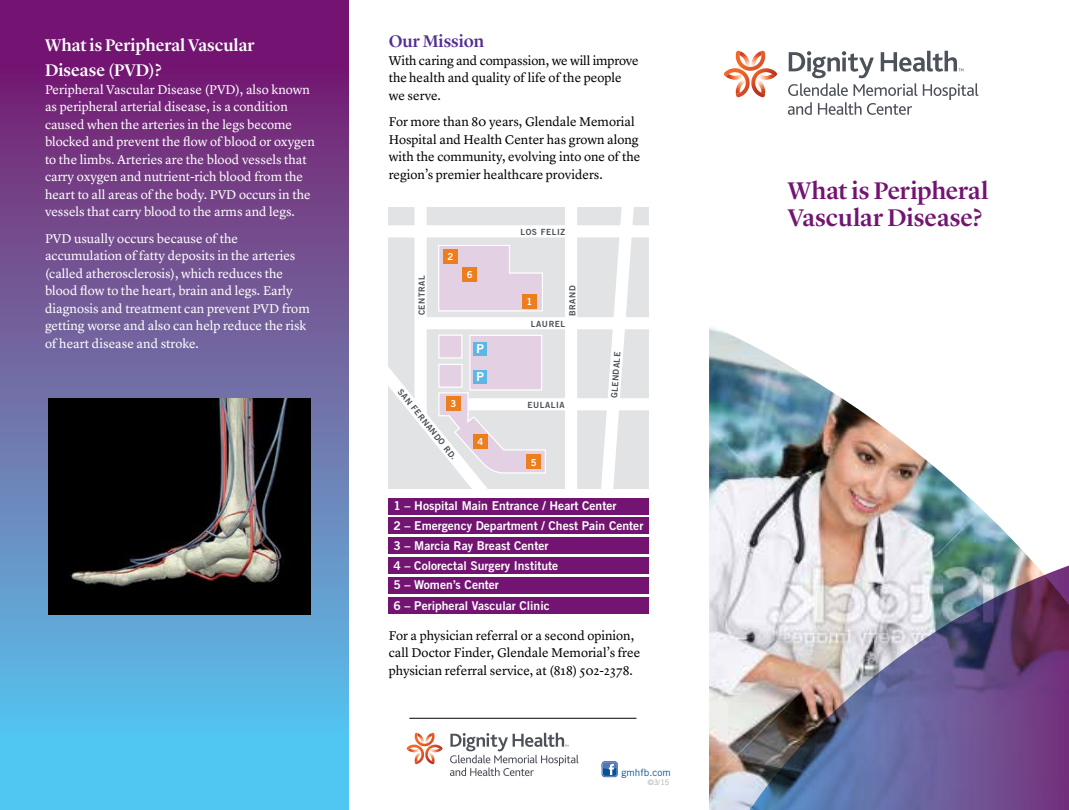
<style>
.page{position:relative;width:1069px;height:810px;background:#fff}
.page>*{position:absolute;margin:0;border:0;box-sizing:border-box;transform-origin:0 0}
.t1{font:500 25px/27.5px "Lyon Display";color:#731472}
.t2{font:500 17.5px/25px "Lyon Display";color:#fff}
.t3{font:500 17.5px "Lyon Display";letter-spacing:-.005em;color:#522e91}
.t4{font:13.12px/17.5px "Lyon Text";color:#fff}
.t5{font:13.12px/17.5px "Lyon Text";color:#000}
.t6{font:12.38px "Trade Gothic LT Std Bd 2";color:#fff}
.t7{font:12.12px/19.9px "Trade Gothic LT Std Bd 2";color:#fff}
.t8{font:10px "Trade Gothic LT Std";color:#00549e}
.t9{font:9.62px "Trade Gothic LT Std Bd 2";color:#fff}
.t10{font:8.5px "Trade Gothic LT Std Bd 2";letter-spacing:.065em;color:#4d525a}
.t11{font:7.5px "Trade Gothic LT Std";color:#a7a9ac}
</style>
<div class="page">
<hr style="left:409px;top:718px;width:227px;height:1px;background:#000">
<svg style="left:406px;top:733px;width:37px;height:31px"></svg>
<svg style="left:450px;top:733px;width:129px;height:43px"></svg>
<svg style="left:602px;top:761px;width:16px;height:14px"></svg>
<div style="left:602px;top:762px;width:15px;height:15px;border:1px solid #7c92c5;border-radius:3px"></div>
<div style="left:0;top:0;width:349px;height:810px;background:linear-gradient(to bottom,#7d0f64,#57d3f6)"></div>
<div style="left:389px;top:498px;width:260px;height:16px;background:#731472"></div>
<div style="left:389px;top:518px;width:260px;height:16px;background:#731472"></div>
<div style="left:389px;top:537px;width:260px;height:17px;background:#731472"></div>
<div style="left:389px;top:557px;width:260px;height:17px;background:#731472"></div>
<div style="left:389px;top:577px;width:260px;height:16px;background:#731472"></div>
<div style="left:389px;top:597px;width:260px;height:17px;background:#731472"></div>
<svg style="left:389px;top:207px;width:260px;height:282px"></svg>
<div style="left:469px;top:335px;width:73px;height:56px;background:#e3d0e3;border:1px solid #fff"></div>
<svg style="left:437px;top:244px;width:107px;height:68px;background:#e4d5e3"></svg>
<div style="left:438px;top:335px;width:24px;height:24px;background:#e3d0e3;border:1px solid #fff"></div>
<div style="left:438px;top:364px;width:24px;height:24px;background:#e3d0e3;border:1px solid #fff"></div>
<svg style="left:389px;top:377px;width:157px;height:112px"></svg>
<div style="left:522px;top:294px;width:14px;height:15px;background:#ec7e1e"></div>
<div style="left:446px;top:397px;width:14px;height:14px;background:#ec7e1e"></div>
<div style="left:473px;top:434px;width:14px;height:15px;background:#ec7e1e"></div>
<div style="left:527px;top:455px;width:14px;height:14px;background:#ec7e1e"></div>
<div style="left:443px;top:249px;width:14px;height:14px;background:#ec7e1e"></div>
<div style="left:463px;top:267px;width:14px;height:15px;background:#ec7e1e"></div>
<div style="left:473px;top:342px;width:14px;height:14px;background:#5cb7e7"></div>
<div style="left:473px;top:370px;width:14px;height:14px;background:#5cb7e7"></div>
<svg style="left:724px;top:51px;width:53px;height:46px"></svg>
<img style="left:757px;top:77px;width:18px;height:3px">
<img style="left:757px;top:74px;width:18px;height:3px">
<svg style="left:788px;top:51px;width:190px;height:64px"></svg>
<img style="left:709px;top:326px;width:324px;height:484px">
<img style="left:742px;top:562px;width:327px;height:248px">
<img style="left:48px;top:398px;width:263px;height:216px">
<h2 class="t2" style="left:45px;top:31px;width:211px">What is Peripheral Vascular<br>Disease (PVD)?</h2>
<p class="t4" style="left:45px;top:79px;width:271px">Peripheral Vascular Disease (PVD), also known as peripheral arterial disease, is a condition caused when the arteries in the legs become blocked and prevent the flow of blood or oxygen to the limbs. Arteries are the blood vessels that carry oxygen and nutrient-rich blood from the heart to all areas of the body. PVD occurs in the vessels that carry blood to the arms and legs.</p>
<p class="t4" style="left:45px;top:228px;width:266px">PVD usually occurs because of the accumulation of fatty deposits in the arteries (called atherosclerosis), which reduces the blood flow to the heart, brain and legs. Early diagnosis and treatment can prevent PVD from getting worse and also can help reduce the risk of heart disease and stroke.</p>
<h2 class="t3" style="left:389px;top:28px;width:97px">Our Mission</h2>
<p class="t5" style="left:389px;top:50px;width:251px">With caring and compassion, we will improve the health and quality of life of the people we serve.</p>
<p class="t5" style="left:389px;top:112px;width:253px">For more than 80 years, Glendale Memorial Hospital and Health Center has grown along with the community, evolving into one of the region’s premier healthcare providers.</p>
<p class="t9" style="left:447px;top:250px;width:7px">2</p>
<p class="t10" style="left:520px;top:227px;width:46px">LOS FELIZ</p>
<p class="t9" style="left:467px;top:269px;width:7px">6</p>
<p class="t10" style="left:417px;top:315px;width:42px;rotate:-90deg">CENTRAL</p>
<p class="t10" style="left:567px;top:316px;width:32px;rotate:-90deg">BRAND</p>
<p class="t9" style="left:526px;top:296px;width:7px">1</p>
<p class="t10" style="left:404px;top:387px;width:90px;rotate:51deg">SAN FERNANDO RD.</p>
<p class="t9" style="left:450px;top:398px;width:7px">3</p>
<p class="t6" style="left:476px;top:341px;width:9px">P</p>
<p class="t6" style="left:476px;top:369px;width:9px">P</p>
<p class="t9" style="left:477px;top:436px;width:7px">4</p>
<p class="t10" style="left:531px;top:319px;width:36px">LAUREL</p>
<p class="t10" style="left:527px;top:400px;width:39px">EULALIA</p>
<p class="t9" style="left:531px;top:456px;width:7px">5</p>
<p class="t10" style="left:609px;top:398px;width:48px;rotate:-86deg">GLENDALE</p>
<p class="t7" style="left:393px;top:496px;width:251px">1 – Hospital Main Entrance / Heart Center<br>2 – Emergency Department / Chest Pain Center<br>3 – Marcia Ray Breast Center<br>4 – Colorectal Surgery Institute<br>5 – Women’s Center<br>6 – Peripheral Vascular Clinic</p>
<p class="t5" style="left:389px;top:625px;width:253px">For a physician referral or a second opinion, call Doctor Finder, Glendale Memorial’s free physician referral service, at (818) 502-2378.</p>
<p class="t8" style="left:621px;top:767px;width:51px">gmhfb.com</p>
<p class="t11" style="left:648px;top:778px;width:23px">©3/15</p>
<h1 class="t1" style="left:788px;top:175px;width:202px">What is Peripheral<br>Vascular Disease?</h1>
</div>
